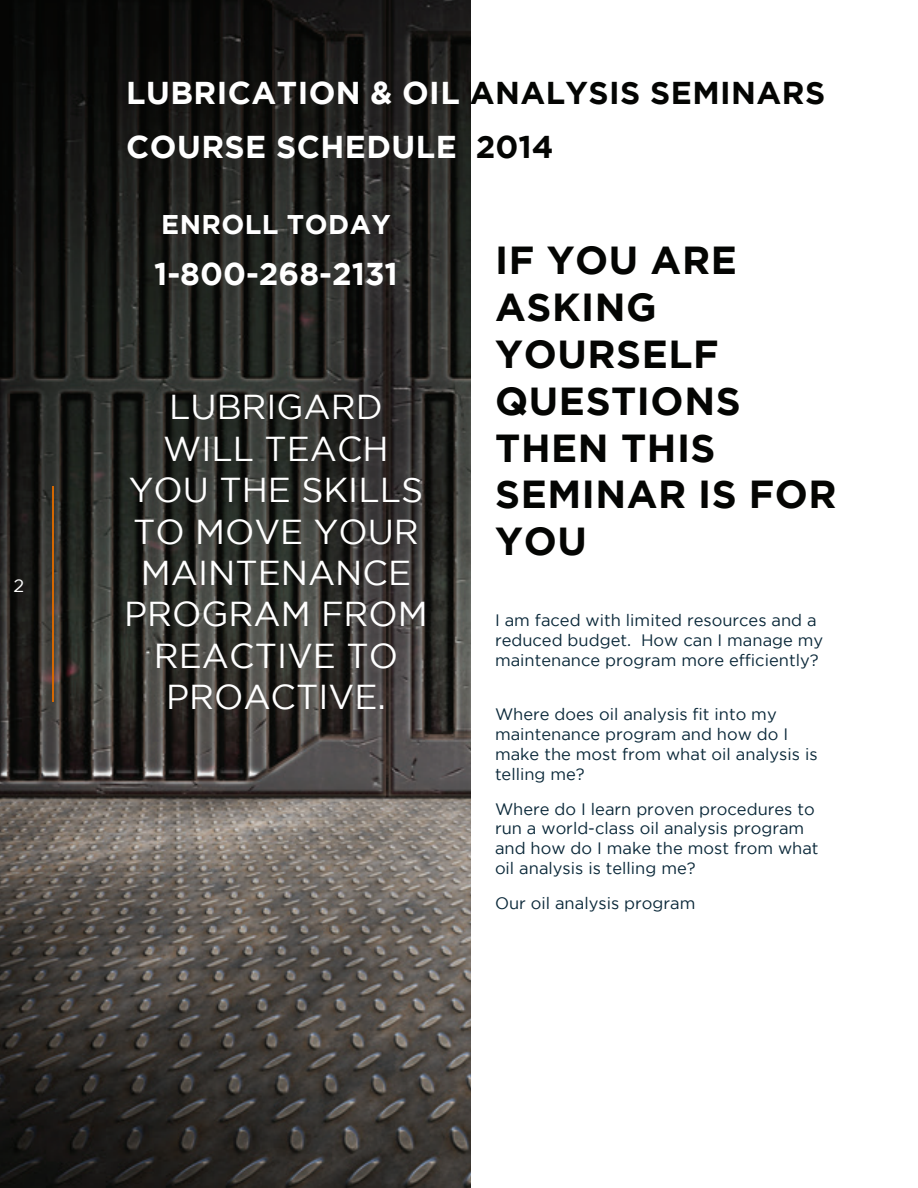
<style>
.page{position:relative;width:918px;height:1188px;background:#fff}
.page>*{position:absolute;margin:0;border:0;box-sizing:border-box;transform-origin:0 0}
.t1{font:700 39px/46.8px "Gotham";letter-spacing:.015em;color:#040503}
.t2{font:34.5px/41.4px "Gotham";color:#fff;text-align:center}
.t3{font:700 31.5px "Gotham";letter-spacing:.015em;color:#fff}
.t4{font:700 31.5px "Gotham";letter-spacing:.015em;color:#040503}
.t5{font:700 27px "Gotham";letter-spacing:.015em;color:#fff}
.t6{font:18px "Gotham";color:#fff}
.t7{font:16.5px/19.8px "Gotham";color:#0a2839}
.s1{color:#fff}
.s2{color:#040503}
</style>
<div class="page">
<img style="left:0;top:0;width:471px;height:1188px">
<hr style="left:52px;top:486px;width:2px;height:216px;background:#d46700">
<p class="t6" style="left:14px;top:576px;width:12px">2</p>
<p class="t4" style="left:126px;top:75px;width:701px"><span class="s1">LUBRICATION &amp; OIL</span> ANALYSIS SEMINARS</p>
<p class="t3" style="left:126px;top:129px;width:429px">COURSE SCHEDULE <span class="s2">2014</span></p>
<p class="t5" style="left:161px;top:209px;width:231px">ENROLL TODAY</p>
<p class="t3" style="left:154px;top:256px;width:245px">1-800-268-2131</p>
<p class="t2" style="left:124px;top:386px;width:305px">LUBRIGARD<br>WILL TEACH<br>YOU THE SKILLS<br>TO MOVE YOUR<br>MAINTENANCE<br>PROGRAM FROM<br>REACTIVE TO<br>PROACTIVE.</p>
<p class="t1" style="left:495px;top:236px;width:343px">IF YOU ARE<br>ASKING<br>YOURSELF<br>QUESTIONS<br>THEN THIS<br>SEMINAR IS FOR<br>YOU</p>
<p class="t7" style="left:495px;top:610px;width:330px">I am faced with limited resources and a reduced budget. How can I manage my maintenance program more efficiently?</p>
<p class="t7" style="left:495px;top:704px;width:324px">Where does oil analysis fit into my maintenance program and how do I make the most from what oil analysis is telling me?</p>
<p class="t7" style="left:495px;top:799px;width:325px">Where do I learn proven procedures to run a world-class oil analysis program and how do I make the most from what oil analysis is telling me?</p>
<p class="t7" style="left:495px;top:893px;width:202px">Our oil analysis program</p>
</div>
